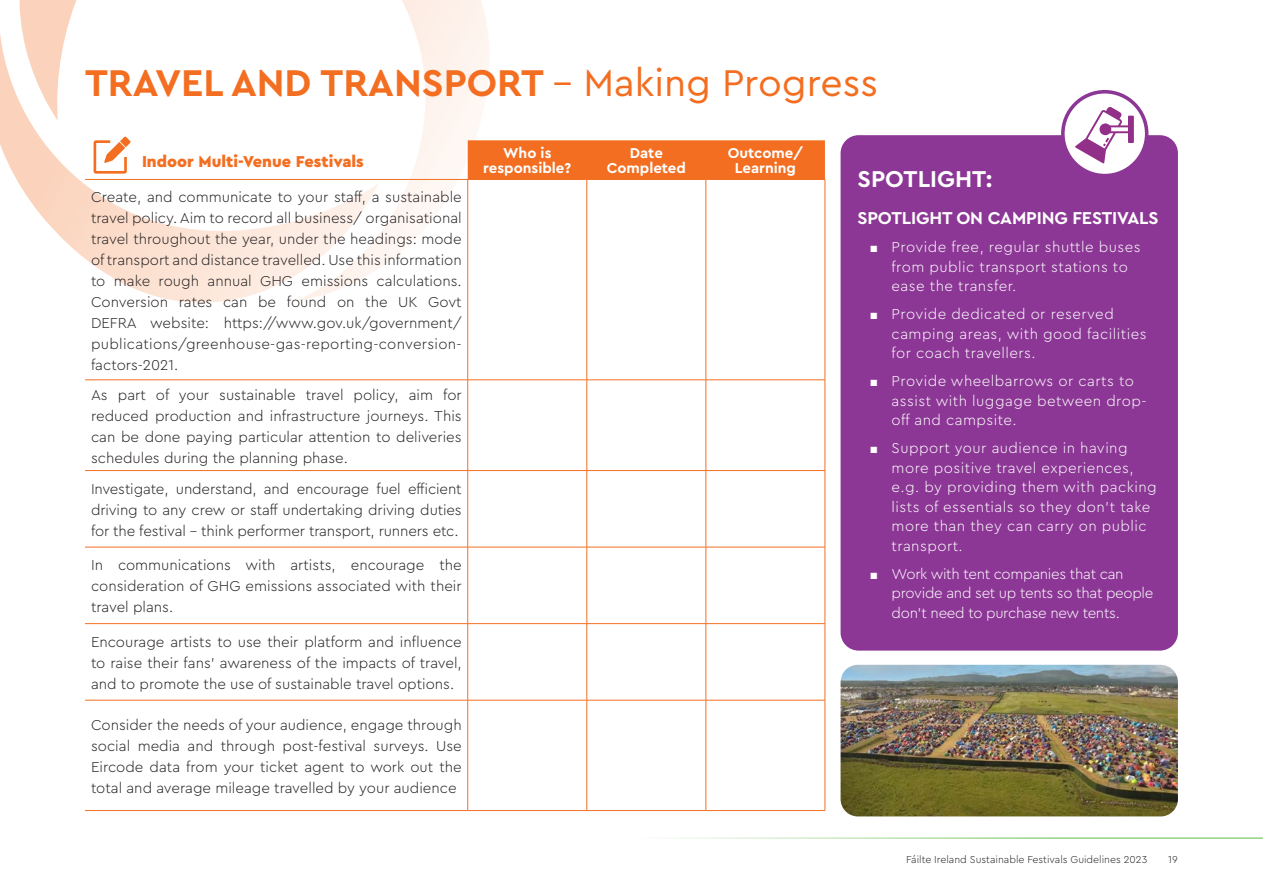
<style>
.page{position:relative;width:1263px;height:893px;background:#fff}
.page>*{position:absolute;margin:0;border:0;box-sizing:border-box;transform-origin:0 0}
._2{font:700 39px "Cera Pro";color:#f36e21}
._7{font:700 24px "Cera Pro";color:#fff}
._6{font:700 18px "Cera Pro";letter-spacing:-.01em;color:#fff}
.Table_1{font:900 16.5px "Cera Pro";color:#f36e21}
._1{font:300 15px/21px "Cera Pro";color:#231f20;text-align:justify}
._5{font:300 15px/19.5px "Cera Pro";letter-spacing:.03em;color:#fff}
._5-2{font:300 15px/19.5px "Cera Pro";letter-spacing:-.02em;color:#fff}
.Table2{font:700 15px/15px "Cera Pro";color:#fff;text-align:center}
.t1{font:300 10.5px "Cera Pro";color:#231f20}
.s1{font-weight:400}
</style>
<div class="page">
<hr style="left:577px;top:838px;width:686px;height:1px;background:#60bb46">
<svg style="left:0;top:0;width:272px;height:303px"></svg>
<svg style="left:272px;top:0;width:217px;height:301px"></svg>
<div style="left:468px;top:140px;width:357px;height:39px;background:#f36e21"></div>
<hr style="left:85px;top:179px;width:383px;height:1px;background:#f36e21">
<hr style="left:468px;top:179px;width:119px;height:1px;background:#f36e21">
<hr style="left:467px;top:180px;width:1px;height:200px;background:#f36e21">
<hr style="left:85px;top:380px;width:383px;height:1px;background:#f36e21">
<hr style="left:468px;top:380px;width:119px;height:1px;background:#f36e21">
<hr style="left:467px;top:380px;width:1px;height:90px;background:#f36e21">
<hr style="left:85px;top:470px;width:383px;height:1px;background:#f36e21">
<hr style="left:468px;top:470px;width:119px;height:1px;background:#f36e21">
<hr style="left:467px;top:471px;width:1px;height:76px;background:#f36e21">
<hr style="left:85px;top:547px;width:383px;height:1px;background:#f36e21">
<hr style="left:468px;top:547px;width:119px;height:1px;background:#f36e21">
<hr style="left:467px;top:547px;width:1px;height:76px;background:#f36e21">
<hr style="left:85px;top:623px;width:383px;height:1px;background:#f36e21">
<hr style="left:468px;top:623px;width:119px;height:1px;background:#f36e21">
<hr style="left:467px;top:624px;width:1px;height:76px;background:#f36e21">
<hr style="left:85px;top:700px;width:383px;height:1px;background:#f36e21">
<hr style="left:468px;top:700px;width:119px;height:1px;background:#f36e21">
<hr style="left:467px;top:700px;width:1px;height:110px;background:#f36e21">
<hr style="left:468px;top:810px;width:119px;height:1px;background:#f36e21">
<hr style="left:85px;top:810px;width:383px;height:1px;background:#f36e21">
<hr style="left:706px;top:179px;width:119px;height:1px;background:#f36e21">
<hr style="left:825px;top:180px;width:1px;height:200px;background:#f36e21">
<hr style="left:706px;top:380px;width:119px;height:1px;background:#f36e21">
<hr style="left:825px;top:380px;width:1px;height:90px;background:#f36e21">
<hr style="left:706px;top:470px;width:119px;height:1px;background:#f36e21">
<hr style="left:825px;top:471px;width:1px;height:76px;background:#f36e21">
<hr style="left:706px;top:547px;width:119px;height:1px;background:#f36e21">
<hr style="left:825px;top:547px;width:1px;height:76px;background:#f36e21">
<hr style="left:706px;top:623px;width:119px;height:1px;background:#f36e21">
<hr style="left:825px;top:624px;width:1px;height:76px;background:#f36e21">
<hr style="left:706px;top:700px;width:119px;height:1px;background:#f36e21">
<hr style="left:825px;top:700px;width:1px;height:110px;background:#f36e21">
<hr style="left:706px;top:810px;width:119px;height:1px;background:#f36e21">
<hr style="left:587px;top:179px;width:119px;height:1px;background:#f36e21">
<hr style="left:587px;top:380px;width:119px;height:1px;background:#f36e21">
<hr style="left:587px;top:470px;width:119px;height:1px;background:#f36e21">
<hr style="left:587px;top:547px;width:119px;height:1px;background:#f36e21">
<hr style="left:587px;top:623px;width:119px;height:1px;background:#f36e21">
<hr style="left:587px;top:700px;width:119px;height:1px;background:#f36e21">
<hr style="left:586px;top:180px;width:1px;height:200px;background:#f36e21">
<hr style="left:705px;top:180px;width:1px;height:200px;background:#f36e21">
<hr style="left:586px;top:380px;width:1px;height:90px;background:#f36e21">
<hr style="left:705px;top:380px;width:1px;height:90px;background:#f36e21">
<hr style="left:586px;top:471px;width:1px;height:76px;background:#f36e21">
<hr style="left:705px;top:471px;width:1px;height:76px;background:#f36e21">
<hr style="left:586px;top:547px;width:1px;height:76px;background:#f36e21">
<hr style="left:705px;top:547px;width:1px;height:76px;background:#f36e21">
<hr style="left:586px;top:624px;width:1px;height:76px;background:#f36e21">
<hr style="left:705px;top:624px;width:1px;height:76px;background:#f36e21">
<hr style="left:586px;top:700px;width:1px;height:110px;background:#f36e21">
<hr style="left:705px;top:700px;width:1px;height:110px;background:#f36e21">
<hr style="left:587px;top:810px;width:119px;height:1px;background:#f36e21">
<img style="left:840px;top:665px;width:338px;height:151px">
<svg style="left:94px;top:137px;width:37px;height:37px"></svg>
<div style="left:840px;top:135px;width:338px;height:516px;background:#8c3795;border-radius:18px"></div>
<svg style="left:1063px;top:92px;width:84px;height:84px"></svg>
<svg style="left:1075px;top:107px;width:59px;height:56px"></svg>
<div style="left:1061px;top:90px;width:87px;height:87px;border:4px solid #8c3795;border-radius:50%"></div>
<p class="_2" style="left:85px;top:57px;width:794px">TRAVEL AND TRANSPORT <span class="s1">– Making Progress</span></p>
<p class="Table_1" style="left:142px;top:150px;width:223px">Indoor Multi-Venue Festivals</p>
<p class="Table2" style="left:483px;top:145px;width:90px">Who is responsible?</p>
<p class="Table2" style="left:607px;top:145px;width:81px">Date<br>Completed</p>
<p class="Table2" style="left:728px;top:145px;width:77px">Outcome/<br>Learning</p>
<p class="_1" style="left:91px;top:186px;width:372px">Create, and communicate to your staff, a sustainable travel policy. Aim to record all business/ organisational travel throughout the year, under the headings: mode of transport and distance travelled. Use this information to make rough annual GHG emissions calculations.<br>Conversion rates can be found on the UK Govt DEFRA website: https://www.gov.uk/government/ publications/greenhouse-gas-reporting-conversion&shy;factors-2021.</p>
<p class="_1" style="left:91px;top:384px;width:372px">As part of your sustainable travel policy, aim for reduced production and infrastructure journeys. This can be done paying particular attention to deliveries schedules during the planning phase.</p>
<p class="_1" style="left:91px;top:478px;width:372px">Investigate, understand, and encourage fuel efficient driving to any crew or staff undertaking driving duties for the festival - think performer transport, runners etc.</p>
<p class="_1" style="left:91px;top:554px;width:372px">In communications with artists, encourage the consideration of GHG emissions associated with their travel plans.</p>
<p class="_1" style="left:91px;top:631px;width:372px">Encourage artists to use their platform and influence to raise their fans' awareness of the impacts of travel, and to promote the use of sustainable travel options.</p>
<p class="_1" style="left:91px;top:714px;width:372px">Consider the needs of your audience, engage through social media and through post-festival surveys. Use Eircode data from your ticket agent to work out the total and average mileage travelled by your audience</p>
<p class="_7" style="left:857px;top:163px;width:136px">SPOTLIGHT:</p>
<p class="_6" style="left:857px;top:206px;width:302px">SPOTLIGHT ON CAMPING FESTIVALS</p>
<p class="_5" style="left:891px;top:237px;width:250px;text-indent:-21px">■ Provide free, regular shuttle buses from public transport stations to ease the transfer.</p>
<p class="_5" style="left:891px;top:304px;width:256px;text-indent:-21px">■ Provide dedicated or reserved camping areas, with good facilities for coach travellers.</p>
<p class="_5" style="left:891px;top:371px;width:256px;text-indent:-21px">■ Provide wheelbarrows or carts to assist with luggage between drop&shy;off and campsite.</p>
<p class="_5" style="left:891px;top:438px;width:267px;text-indent:-21px">■ Support your audience in having more positive travel experiences, e.g. by providing them with packing lists of essentials so they don’t take more than they can carry on public transport.</p>
<p class="_5-2" style="left:891px;top:563px;width:263px;text-indent:-21px">■ Work with tent companies that can provide and set up tents so that people don’t need to purchase new tents.</p>
<p class="t1" style="left:906px;top:853px;width:243px">Fáilte Ireland Sustainable Festivals Guidelines 2023</p>
<p class="t1" style="left:1168px;top:853px;width:11px">19</p>
</div>
